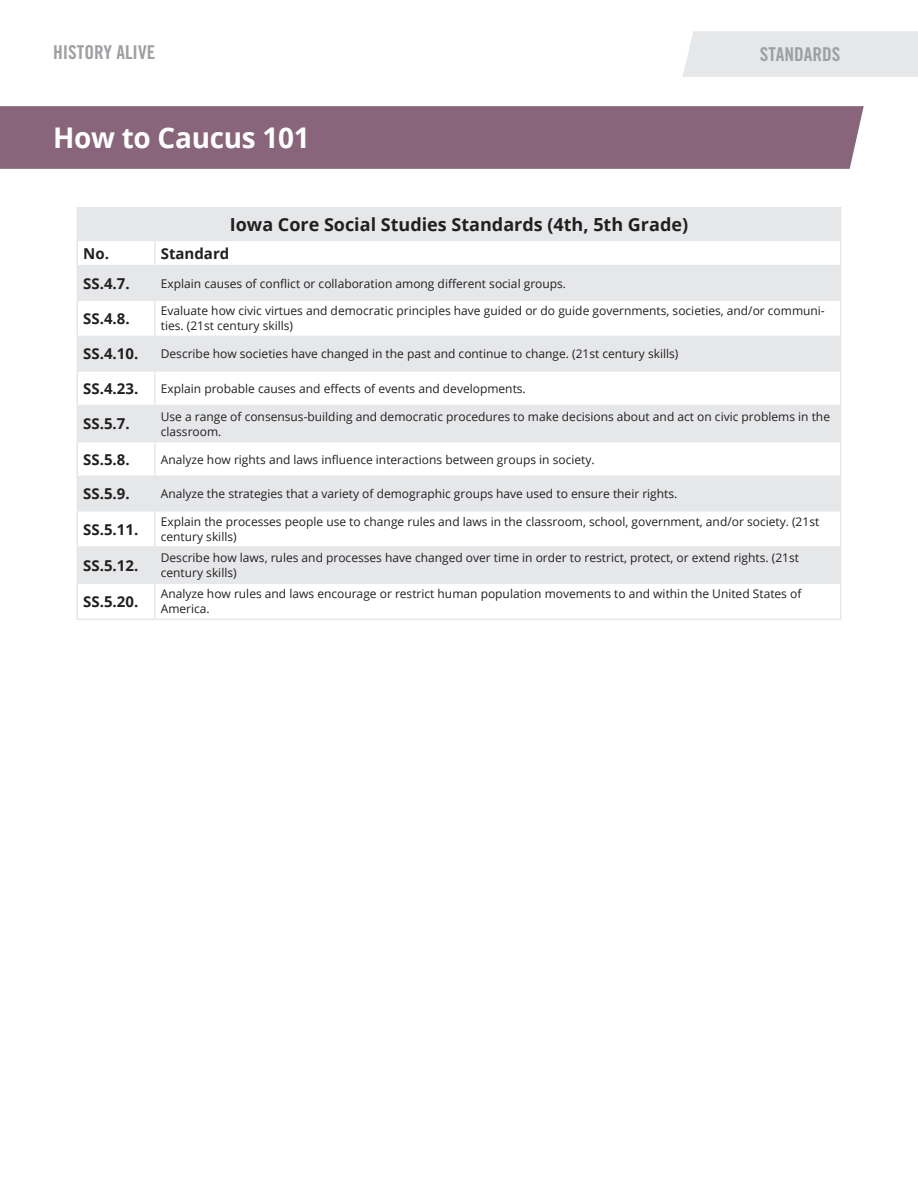
<style>
.page{position:relative;width:918px;height:1188px;background:#fff}
.page>*{position:absolute;margin:0;border:0;box-sizing:border-box;transform-origin:0 0}
.Header_2__3{font:700 28.5px "Open Sans";letter-spacing:-.01em;color:#fff}
.t1{font:19.05px "Trade Gothic LT Std Bd Cn 20";color:#9d9fa2}
.t2{font:700 18px "Open Sans";color:#231f20}
.t3{font:700 15px "Open Sans";color:#231f20}
.t4{font:12px/15px "Open Sans";color:#231f20}
</style>
<div class="page">
<div style="left:682px;top:31px;width:236px;height:46px;background:#e6e7e9"></div>
<div style="left:0;top:106px;width:864px;height:63px;background:#88657a"></div>
<svg style="left:77px;top:208px;width:764px;height:374px;fill:#e6e7e9"></svg>
<hr style="left:840px;top:209px;width:2px;height:31px;background:#e6e7e9">
<hr style="left:76px;top:207px;width:79px;height:1px;background:#e6e7e9">
<hr style="left:76px;top:209px;width:2px;height:31px;background:#e6e7e9">
<hr style="left:155px;top:207px;width:686px;height:1px;background:#e6e7e9">
<hr style="left:76px;top:240px;width:79px;height:1px;background:#e6e7e9">
<hr style="left:76px;top:241px;width:2px;height:24px;background:#e6e7e9">
<hr style="left:155px;top:240px;width:686px;height:1px;background:#e6e7e9">
<hr style="left:154px;top:241px;width:2px;height:24px;background:#e6e7e9">
<hr style="left:840px;top:241px;width:2px;height:24px;background:#e6e7e9">
<hr style="left:76px;top:265px;width:79px;height:1px;background:#e6e7e9">
<hr style="left:76px;top:266px;width:2px;height:33px;background:#e6e7e9">
<hr style="left:155px;top:265px;width:686px;height:1px;background:#e6e7e9">
<hr style="left:154px;top:266px;width:2px;height:33px;background:#e6e7e9">
<hr style="left:840px;top:266px;width:2px;height:33px;background:#e6e7e9">
<hr style="left:76px;top:299px;width:79px;height:2px;background:#e6e7e9">
<hr style="left:76px;top:301px;width:2px;height:35px;background:#e6e7e9">
<hr style="left:155px;top:299px;width:686px;height:2px;background:#e6e7e9">
<hr style="left:154px;top:301px;width:2px;height:35px;background:#e6e7e9">
<hr style="left:840px;top:301px;width:2px;height:35px;background:#e6e7e9">
<hr style="left:76px;top:336px;width:79px;height:1px;background:#e6e7e9">
<hr style="left:76px;top:337px;width:2px;height:33px;background:#e6e7e9">
<hr style="left:155px;top:336px;width:686px;height:1px;background:#e6e7e9">
<hr style="left:154px;top:337px;width:2px;height:33px;background:#e6e7e9">
<hr style="left:840px;top:337px;width:2px;height:33px;background:#e6e7e9">
<hr style="left:76px;top:370px;width:79px;height:2px;background:#e6e7e9">
<hr style="left:76px;top:372px;width:2px;height:33px;background:#e6e7e9">
<hr style="left:155px;top:370px;width:686px;height:2px;background:#e6e7e9">
<hr style="left:154px;top:372px;width:2px;height:33px;background:#e6e7e9">
<hr style="left:840px;top:372px;width:2px;height:33px;background:#e6e7e9">
<hr style="left:76px;top:405px;width:79px;height:1px;background:#e6e7e9">
<hr style="left:76px;top:406px;width:2px;height:35px;background:#e6e7e9">
<hr style="left:155px;top:405px;width:686px;height:1px;background:#e6e7e9">
<hr style="left:154px;top:406px;width:2px;height:35px;background:#e6e7e9">
<hr style="left:840px;top:406px;width:2px;height:35px;background:#e6e7e9">
<hr style="left:76px;top:441px;width:79px;height:1px;background:#e6e7e9">
<hr style="left:76px;top:442px;width:2px;height:34px;background:#e6e7e9">
<hr style="left:155px;top:441px;width:686px;height:1px;background:#e6e7e9">
<hr style="left:154px;top:442px;width:2px;height:34px;background:#e6e7e9">
<hr style="left:840px;top:442px;width:2px;height:34px;background:#e6e7e9">
<hr style="left:76px;top:476px;width:79px;height:1px;background:#e6e7e9">
<hr style="left:76px;top:477px;width:2px;height:33px;background:#e6e7e9">
<hr style="left:155px;top:476px;width:686px;height:1px;background:#e6e7e9">
<hr style="left:154px;top:477px;width:2px;height:33px;background:#e6e7e9">
<hr style="left:840px;top:477px;width:2px;height:33px;background:#e6e7e9">
<hr style="left:76px;top:510px;width:79px;height:2px;background:#e6e7e9">
<hr style="left:76px;top:512px;width:2px;height:34px;background:#e6e7e9">
<hr style="left:155px;top:510px;width:686px;height:2px;background:#e6e7e9">
<hr style="left:154px;top:512px;width:2px;height:34px;background:#e6e7e9">
<hr style="left:840px;top:512px;width:2px;height:34px;background:#e6e7e9">
<hr style="left:76px;top:546px;width:79px;height:2px;background:#e6e7e9">
<hr style="left:76px;top:548px;width:2px;height:34px;background:#e6e7e9">
<hr style="left:155px;top:546px;width:686px;height:2px;background:#e6e7e9">
<hr style="left:154px;top:548px;width:2px;height:34px;background:#e6e7e9">
<hr style="left:840px;top:548px;width:2px;height:34px;background:#e6e7e9">
<hr style="left:76px;top:582px;width:79px;height:2px;background:#e6e7e9">
<hr style="left:76px;top:584px;width:2px;height:35px;background:#e6e7e9">
<hr style="left:155px;top:582px;width:686px;height:2px;background:#e6e7e9">
<hr style="left:154px;top:584px;width:2px;height:35px;background:#e6e7e9">
<hr style="left:840px;top:584px;width:2px;height:35px;background:#e6e7e9">
<hr style="left:76px;top:619px;width:79px;height:1px;background:#e6e7e9">
<hr style="left:155px;top:619px;width:686px;height:1px;background:#e6e7e9">
<h2 class="t1" style="left:53px;top:41px;width:104px">HISTORY ALIVE</h2>
<p class="Header_2__3" style="left:53px;top:118px;width:258px">How to Caucus 101</p>
<p class="t2" style="left:230px;top:212px;width:460px">Iowa Core Social Studies Standards (4th, 5th Grade)</p>
<p class="t1" style="left:760px;top:43px;width:82px">STANDARDS</p>
<p class="t3" style="left:83px;top:243px;width:27px">No.</p>
<p class="t3" style="left:161px;top:243px;width:70px">Standard</p>
<p class="t3" style="left:83px;top:273px;width:48px">SS.4.7.</p>
<p class="t4" style="left:161px;top:275px;width:407px">Explain causes of conflict or collaboration among different social groups.</p>
<p class="t3" style="left:83px;top:308px;width:48px">SS.4.8.</p>
<p class="t4" style="left:161px;top:303px;width:666px">Evaluate how civic virtues and democratic principles have guided or do guide governments, societies, and/or communi&shy;ties. (21st century skills)</p>
<p class="t3" style="left:83px;top:343px;width:57px">SS.4.10.</p>
<p class="t4" style="left:161px;top:346px;width:519px">Describe how societies have changed in the past and continue to change. (21st century skills)</p>
<p class="t3" style="left:83px;top:378px;width:57px">SS.4.23.</p>
<p class="t4" style="left:161px;top:381px;width:367px">Explain probable causes and effects of events and developments.</p>
<p class="t3" style="left:83px;top:413px;width:48px">SS.5.7.</p>
<p class="t4" style="left:161px;top:409px;width:671px">Use a range of consensus-building and democratic procedures to make decisions about and act on civic problems in the classroom.</p>
<p class="t3" style="left:83px;top:449px;width:48px">SS.5.8.</p>
<p class="t4" style="left:161px;top:451px;width:435px">Analyze how rights and laws influence interactions between groups in society.</p>
<p class="t3" style="left:83px;top:483px;width:48px">SS.5.9.</p>
<p class="t4" style="left:161px;top:486px;width:518px">Analyze the strategies that a variety of demographic groups have used to ensure their rights.</p>
<p class="t3" style="left:83px;top:519px;width:57px">SS.5.11.</p>
<p class="t4" style="left:161px;top:514px;width:660px">Explain the processes people use to change rules and laws in the classroom, school, government, and/or society. (21st century skills)</p>
<p class="t3" style="left:83px;top:555px;width:57px">SS.5.12.</p>
<p class="t4" style="left:161px;top:550px;width:640px">Describe how laws, rules and processes have changed over time in order to restrict, protect, or extend rights. (21st century skills)</p>
<p class="t3" style="left:83px;top:591px;width:57px">SS.5.20.</p>
<p class="t4" style="left:161px;top:586px;width:642px">Analyze how rules and laws encourage or restrict human population movements to and within the United States of<br>America.</p>
</div>
